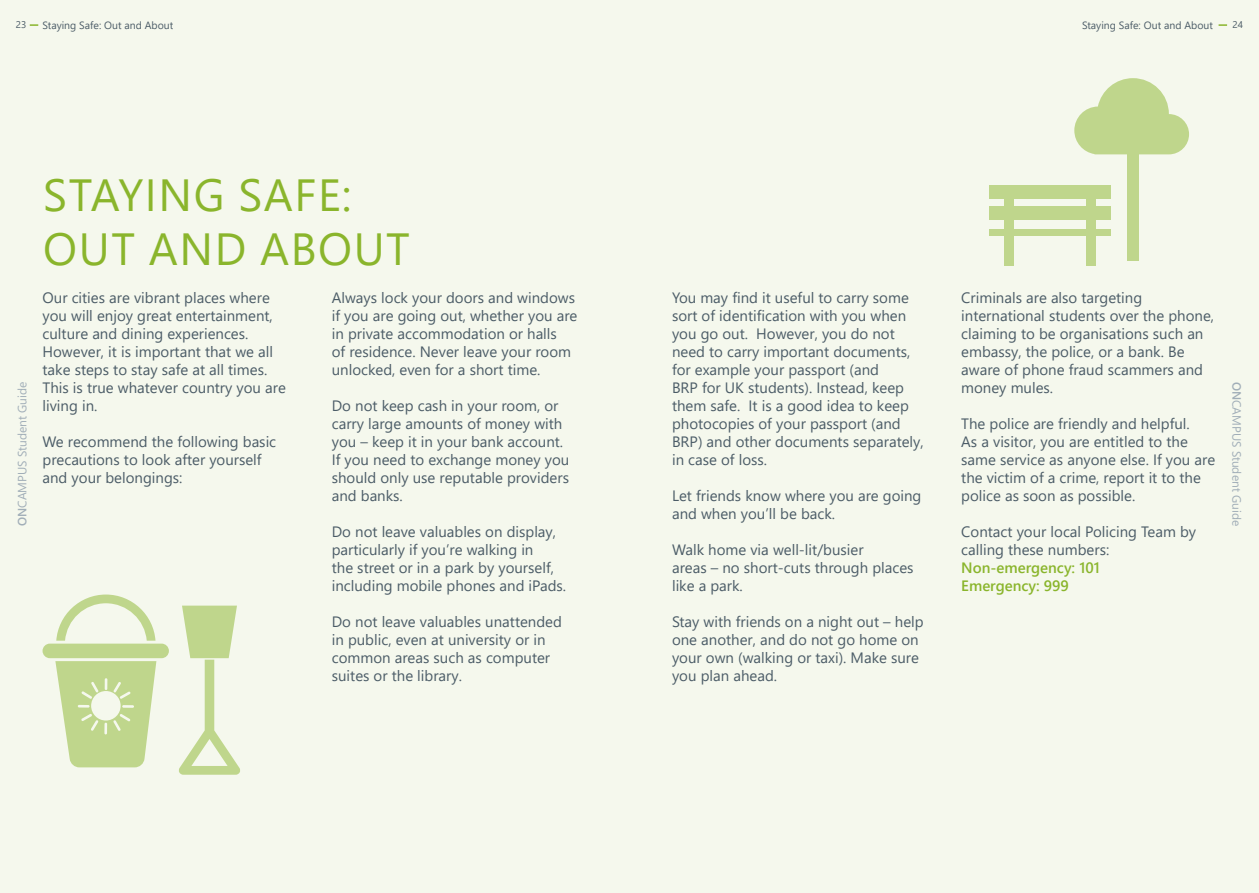
<style>
.page{position:relative;width:1259px;height:893px;background:#f5f8ed}
.page>*{position:absolute;margin:0;border:0;box-sizing:border-box;transform-origin:0 0}
.t1{font:45px/54px "Segoe UI";letter-spacing:.035em;color:#8ab52c}
.t2{font:15px/18px "Segoe UI";color:#4b5c67}
.t3{font:600 15px/18px "Segoe UI";color:#8ab52c}
.t4{font:12px "Segoe UI";color:#a1aeb8}
.t5{font:10.5px "Segoe UI";color:#4b5c67}
.t6{font:9.75px "Segoe UI";color:#4b5c67}
.s1{font-weight:600}
</style>
<div class="page">
<svg style="left:30px;top:24px;width:8px;height:2px"></svg>
<svg style="left:1218px;top:24px;width:9px;height:2px"></svg>
<div style="left:989px;top:185px;width:122px;height:13px;background:#bfd68c"></div>
<div style="left:989px;top:206px;width:122px;height:13px;background:#bfd68c"></div>
<div style="left:989px;top:229px;width:122px;height:6px;background:#bfd68c"></div>
<div style="left:1085px;top:186px;width:10px;height:80px;background:#bfd68c"></div>
<div style="left:1004px;top:186px;width:10px;height:80px;background:#bfd68c"></div>
<div style="left:1127px;top:132px;width:11px;height:128px;background:#bfd68c"></div>
<svg style="left:1074px;top:78px;width:115px;height:76px"></svg>
<svg style="left:43px;top:594px;width:126px;height:173px"></svg>
<svg style="left:179px;top:606px;width:61px;height:169px"></svg>
<p class="t6" style="left:16px;top:16px;width:12px">23</p>
<p class="t5" style="left:43px;top:15px;width:132px">Staying Safe: Out and About</p>
<p class="t5" style="left:1082px;top:15px;width:132px">Staying Safe: Out and About</p>
<p class="t6" style="left:1232px;top:16px;width:12px">24</p>
<h1 class="t1" style="left:43px;top:164px;width:368px">STAYING SAFE:<br>OUT AND ABOUT</h1>
<p class="t2" style="left:43px;top:288px;width:245px">Our cities are vibrant places where you will enjoy great entertainment, culture and dining experiences.<br>However, it is important that we all take steps to stay safe at all times.<br>This is true whatever country you are living in.</p>
<p class="t2" style="left:43px;top:432px;width:235px">We recommend the following basic precautions to look after yourself and your belongings:</p>
<p class="t2" style="left:672px;top:288px;width:253px">You may find it useful to carry some sort of identification with you when you go out. However, you do not need to carry important documents, for example your passport (and<br>BRP for UK students). Instead, keep them safe. It is a good idea to keep photocopies of your passport (and<br>BRP) and other documents separately, in case of loss.</p>
<p class="t2" style="left:672px;top:486px;width:251px">Let friends know where you are going and when you’ll be back.</p>
<p class="t2" style="left:672px;top:540px;width:243px">Walk home via well-lit/busier<br>areas – no short-cuts through places like a park.</p>
<p class="t2" style="left:672px;top:612px;width:253px">Stay with friends on a night out – help one another, and do not go home on your own (walking or taxi). Make sure you plan ahead.</p>
<p class="t2" style="left:332px;top:288px;width:247px">Always lock your doors and windows if you are going out, whether you are in private accommodation or halls<br>of residence. Never leave your room unlocked, even for a short time.</p>
<p class="t2" style="left:332px;top:396px;width:239px">Do not keep cash in your room, or carry large amounts of money with you – keep it in your bank account.<br>If you need to exchange money you should only use reputable providers and banks.</p>
<p class="t2" style="left:332px;top:522px;width:236px">Do not leave valuables on display, particularly if you’re walking in<br>the street or in a park by yourself, including mobile phones and iPads.</p>
<p class="t2" style="left:332px;top:612px;width:232px">Do not leave valuables unattended in public, even at university or in common areas such as computer suites or the library.</p>
<p class="t2" style="left:961px;top:288px;width:254px">Criminals are also targeting international students over the phone, claiming to be organisations such an embassy, the police, or a bank. Be aware of phone fraud scammers and money mules.</p>
<p class="t2" style="left:961px;top:414px;width:255px">The police are friendly and helpful.<br>As a visitor, you are entitled to the same service as anyone else. If you are the victim of a crime, report it to the police as soon as possible.</p>
<p class="t2" style="left:961px;top:522px;width:236px">Contact your local Policing Team by calling these numbers:</p>
<p class="t3" style="left:961px;top:558px;width:140px">Non-emergency: 101<br>Emergency: 999</p>
<p class="t4" style="left:11px;top:413px;width:57px;rotate:-90deg">Handbook</p>
<p class="t4" style="left:11px;top:526px;width:146px;rotate:-90deg"><span class="s1">ON</span>CAMPUS Student Guide</p>
<p class="t4" style="left:1248px;top:382px;width:146px;rotate:90deg"><span class="s1">ON</span>CAMPUS Student Guide</p>
<p class="t4" style="left:1248px;top:495px;width:57px;rotate:90deg">Handbook</p>
</div>
